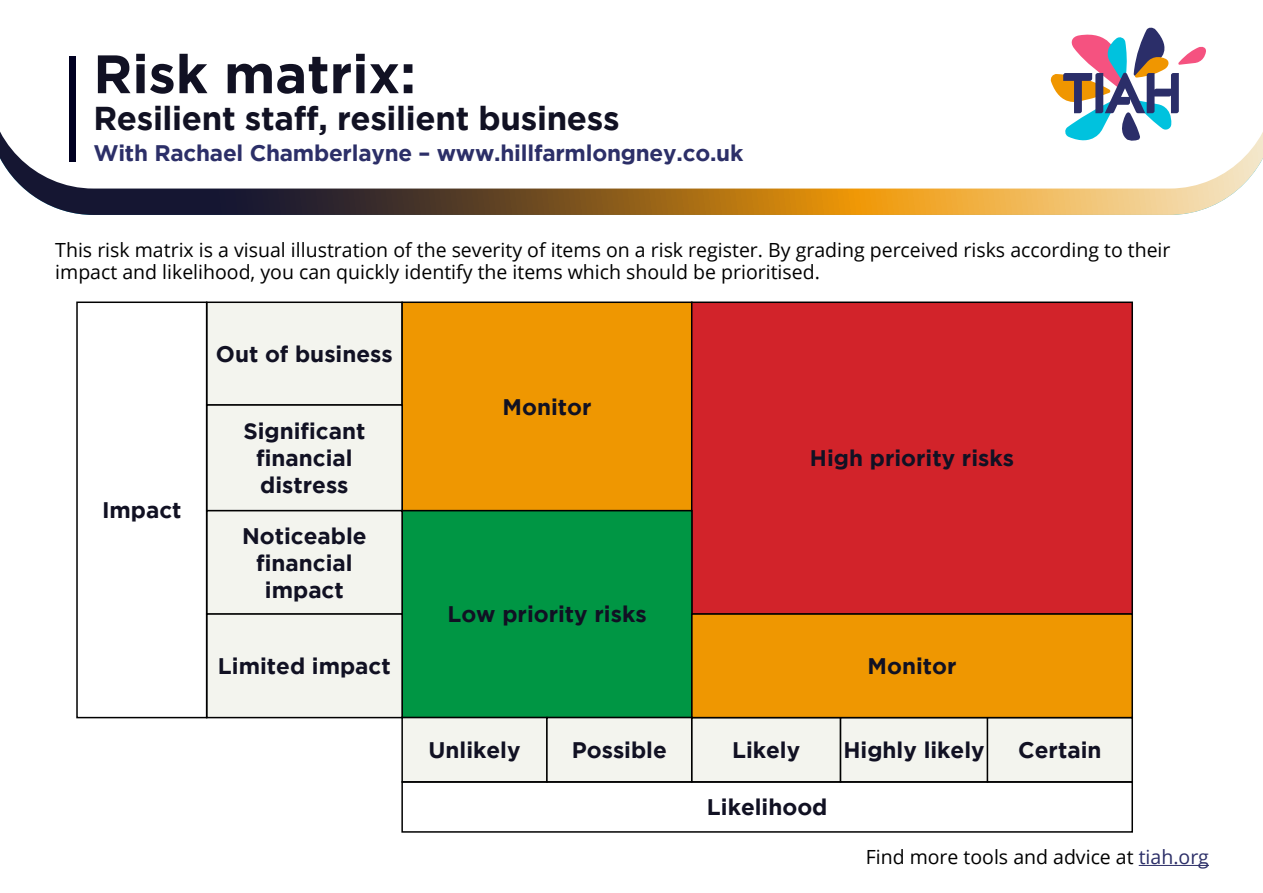
<style>
.page{position:relative;width:1263px;height:893px;background:#fff}
.page>*{position:absolute;margin:0;border:0;box-sizing:border-box;transform-origin:0 0}
.t1{font:700 54px "Gotham";color:#111123}
.t2{font:700 33px "Gotham";letter-spacing:-.01em;color:#111123}
.t3{font:700 22.5px/27px "Gotham";color:#111123;text-align:center}
.t4{font:700 22.5px "Gotham";letter-spacing:-.01em;color:#2c2f68}
.t5{font:19.5px/22.5px "Open Sans";color:#000}
.s1{color:#2c2f68}
</style>
<div class="page">
<hr style="left:1139px;top:865px;width:70px;height:1px;background:#2c2f68">
<svg style="left:24px;top:189px;width:1215px;height:26px;background:#906d3c"></svg>
<svg style="left:0;top:56px;width:1263px;height:133px"></svg>
<div style="left:70px;top:56px;width:6px;height:106px;background:#000021"></div>
<svg style="left:1050px;top:27px;width:157px;height:121px"></svg>
<div style="left:207px;top:302px;width:195px;height:103px;background:#f3f4ee"></div>
<div style="left:206px;top:302px;width:197px;height:104px;border:2px solid #000"></div>
<div style="left:402px;top:302px;width:290px;height:209px;background:#ef9701"></div>
<div style="left:401px;top:302px;width:292px;height:209px;border:2px solid #000"></div>
<div style="left:692px;top:302px;width:440px;height:312px;background:#d2232a"></div>
<div style="left:691px;top:302px;width:442px;height:313px;border:2px solid #000"></div>
<div style="left:402px;top:511px;width:290px;height:207px;background:#009644"></div>
<div style="left:401px;top:510px;width:292px;height:208px;border:2px solid #000"></div>
<div style="left:402px;top:717px;width:145px;height:65px;background:#f3f4ee"></div>
<div style="left:401px;top:717px;width:147px;height:66px;border:2px solid #000"></div>
<div style="left:547px;top:717px;width:145px;height:65px;background:#f3f4ee"></div>
<div style="left:546px;top:717px;width:146px;height:66px;border:2px solid #000"></div>
<div style="left:692px;top:717px;width:148px;height:65px;background:#f3f4ee"></div>
<div style="left:840px;top:717px;width:148px;height:65px;background:#f3f4ee"></div>
<div style="left:987px;top:717px;width:145px;height:65px;background:#f3f4ee"></div>
<div style="left:987px;top:717px;width:146px;height:66px;border:2px solid #000"></div>
<div style="left:401px;top:781px;width:732px;height:52px;border:2px solid #000"></div>
<div style="left:207px;top:405px;width:195px;height:106px;background:#f3f4ee"></div>
<div style="left:206px;top:404px;width:197px;height:107px;border:2px solid #000"></div>
<div style="left:207px;top:511px;width:195px;height:103px;background:#f3f4ee"></div>
<div style="left:206px;top:510px;width:197px;height:105px;border:2px solid #000"></div>
<div style="left:207px;top:614px;width:195px;height:104px;background:#f3f4ee"></div>
<div style="left:206px;top:613px;width:197px;height:105px;border:2px solid #000"></div>
<div style="left:692px;top:614px;width:440px;height:104px;background:#ef9701"></div>
<div style="left:691px;top:613px;width:442px;height:105px;border:2px solid #000"></div>
<div style="left:76px;top:302px;width:131px;height:416px;border:2px solid #000"></div>
<h1 class="t1" style="left:93px;top:43px;width:324px">Risk matrix:</h1>
<h2 class="t2" style="left:93px;top:100px;width:528px">Resilient staff, resilient business</h2>
<p class="t4" style="left:93px;top:140px;width:651px">With Rachael Chamberlayne – www.hillfarmlongney.co.uk</p>
<p class="t5" style="left:55px;top:238px;width:1117px">This risk matrix is a visual illustration of the severity of items on a risk register. By grading perceived risks according to their impact and likelihood, you can quickly identify the items which should be prioritised.</p>
<p class="t3" style="left:102px;top:496px;width:81px">Impact</p>
<p class="t3" style="left:216px;top:340px;width:178px">Out of business</p>
<p class="t3" style="left:243px;top:417px;width:124px">Significant financial distress</p>
<p class="t3" style="left:242px;top:522px;width:126px">Noticeable financial impact</p>
<p class="t3" style="left:502px;top:393px;width:90px">Monitor</p>
<p class="t3" style="left:447px;top:600px;width:201px">Low priority risks</p>
<p class="t3" style="left:810px;top:444px;width:206px">High priority risks</p>
<p class="t3" style="left:218px;top:652px;width:174px">Limited impact</p>
<p class="t3" style="left:867px;top:652px;width:90px">Monitor</p>
<p class="t3" style="left:428px;top:736px;width:94px">Unlikely</p>
<p class="t3" style="left:572px;top:736px;width:97px">Possible</p>
<p class="t3" style="left:732px;top:736px;width:70px">Likely</p>
<p class="t3" style="left:843px;top:736px;width:143px">Highly likely</p>
<p class="t3" style="left:1018px;top:736px;width:85px">Certain</p>
<p class="t3" style="left:707px;top:793px;width:122px">Likelihood</p>
<p class="t5" style="left:866px;top:845px;width:345px">Find more tools and advice at <span class="s1">tiah.org</span></p>
</div>
